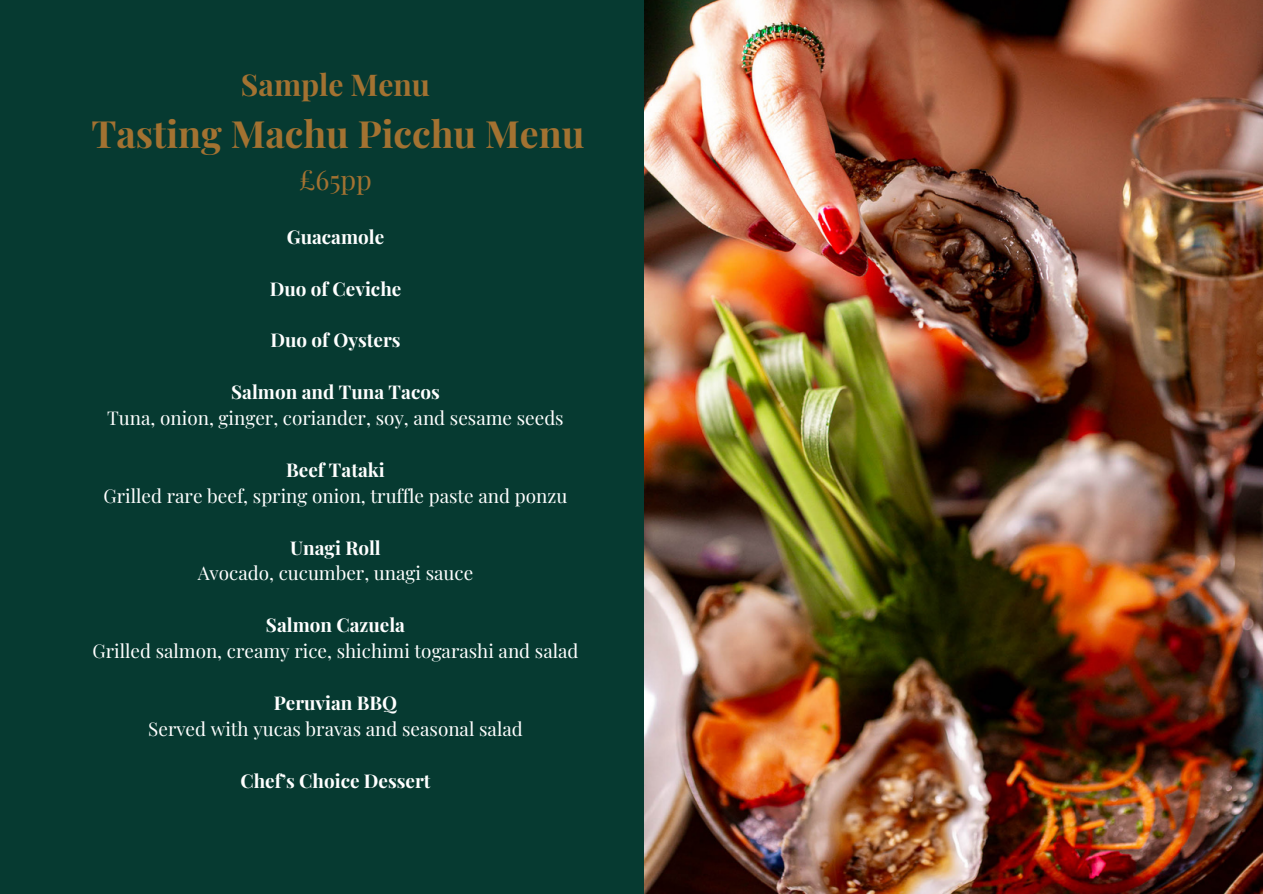
<style>
.page{position:relative;width:1263px;height:894px;background:#fff}
.page>*{position:absolute;margin:0;border:0;box-sizing:border-box;transform-origin:0 0}
.t1{font:700 37.5px "Playfair Display";color:#a37231}
.t2{font:700 30px "Playfair Display";color:#a37231}
.t3{font:27px "Playfair Display";color:#a37231}
.t4{font:18.9px "Playfair Display";color:#fff}
.t5{font:700 18.9px "Playfair Display";color:#fff}
</style>
<div class="page">
<div style="left:0;top:0;width:1263px;height:893px;background:#063a31"></div>
<img style="left:645px;top:0;width:618px;height:893px">
<p class="t2" style="left:241px;top:63px;width:191px">Sample Menu</p>
<h4 class="t1" style="left:91px;top:107px;width:495px">Tasting Machu Picchu Menu</h4>
<p class="t3" style="left:299px;top:160px;width:74px">£65pp</p>
<h1 class="t5" style="left:287px;top:223px;width:99px">Guacamole</h1>
<h3 class="t5" style="left:270px;top:275px;width:133px">Duo of Ceviche</h3>
<h4 class="t5" style="left:270px;top:327px;width:132px">Duo of Oysters</h4>
<h4 class="t5" style="left:231px;top:378px;width:210px">Salmon and Tuna Tacos</h4>
<h4 class="t4" style="left:107px;top:404px;width:458px">Tuna, onion, ginger, coriander, soy, and sesame seeds</h4>
<p class="t5" style="left:286px;top:456px;width:100px">Beef Tataki</p>
<p class="t4" style="left:104px;top:482px;width:465px">Grilled rare beef, spring onion, truffle paste and ponzu</p>
<p class="t5" style="left:290px;top:534px;width:92px">Unagi Roll</p>
<p class="t4" style="left:198px;top:559px;width:277px">Avocado, cucumber, unagi sauce</p>
<p class="t5" style="left:266px;top:611px;width:141px">Salmon Cazuela</p>
<p class="t4" style="left:92px;top:637px;width:488px">Grilled salmon, creamy rice, shichimi togarashi and salad</p>
<p class="t5" style="left:274px;top:689px;width:125px">Peruvian BBQ</p>
<p class="t4" style="left:148px;top:715px;width:376px">Served with yucas bravas and seasonal salad</p>
<p class="t5" style="left:240px;top:766px;width:192px">Chef’s Choice Dessert</p>
</div>
